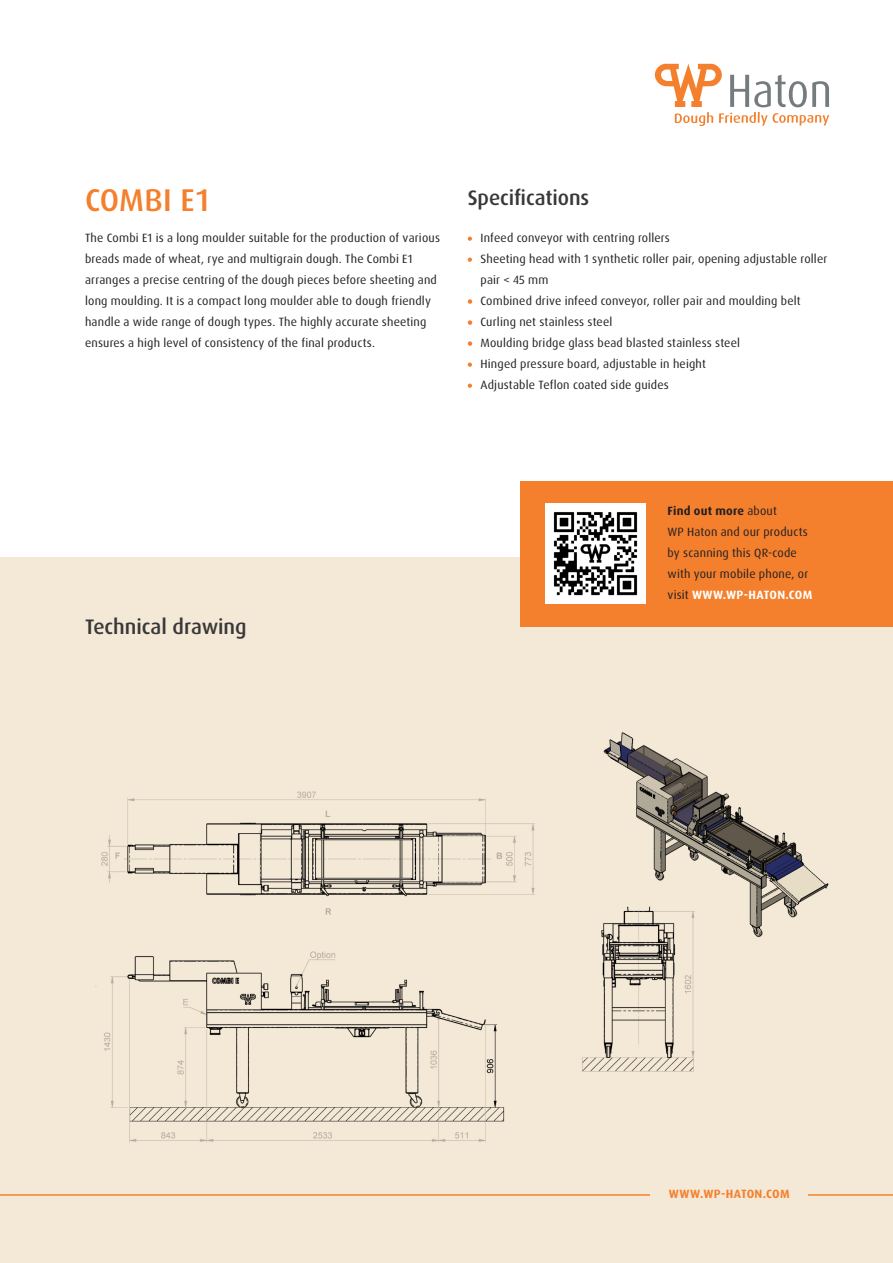
<style>
.page{position:relative;width:893px;height:1263px;background:#fff}
.page>*{position:absolute;margin:0;border:0;box-sizing:border-box;transform-origin:0 0}
.Headline_Titelseite{font:500 31.5px "Dax Pro";color:#f4802e}
.Headline_Titelseite-2{font:500 21px "Dax Pro";color:#383839}
.Fliesstext_Optionen{font:500 21px "Dax Pro";letter-spacing:-.005em;color:#383839}
.Fliesstext_Optionen-2{font:12px/21px "Dax Pro";letter-spacing:.015em;color:#231f20}
.Copy_Weiss{font:12px/21px "Dax Pro";letter-spacing:.015em;color:#231f20}
.t1{font:700 12px "Dax Pro";letter-spacing:.03em;color:#f4802e}
.s1{font-weight:700}
.s2{font-weight:700;color:#fff}
</style>
<div class="page">
<div style="left:0;top:557px;width:893px;height:706px;background:#f4e8d6"></div>
<hr style="left:0;top:1194px;width:893px;height:2px;background:#f4802e">
<div style="left:520px;top:481px;width:373px;height:146px;background:#f4802e"></div>
<img style="left:582px;top:732px;width:247px;height:340px">
<img style="left:95px;top:791px;width:440px;height:352px">
<svg style="left:655px;top:64px;width:174px;height:62px"></svg>
<svg style="left:468px;top:237px;width:4px;height:4px"></svg>
<svg style="left:468px;top:258px;width:4px;height:4px"></svg>
<svg style="left:468px;top:299px;width:4px;height:5px"></svg>
<svg style="left:468px;top:320px;width:4px;height:5px"></svg>
<svg style="left:468px;top:341px;width:4px;height:5px"></svg>
<svg style="left:468px;top:363px;width:4px;height:4px"></svg>
<svg style="left:468px;top:384px;width:4px;height:4px"></svg>
<img style="left:546px;top:504px;width:100px;height:100px">
<div style="left:651px;top:1183px;width:157px;height:21px;background:#f4e8d6"></div>
<p class="Headline_Titelseite" style="left:85px;top:180px;width:128px">COMBI E1</p>
<p class="Fliesstext_Optionen-2" style="left:85px;top:228px;width:356px">The Combi E1 is a long moulder suitable for the production of various breads made of wheat, rye and multigrain dough. The Combi E1 arranges a precise centring of the dough pieces before sheeting and long moulding. It is a compact long moulder able to dough friendly handle a wide range of dough types. The highly accurate sheeting ensures a high level of consistency of the final products.</p>
<p class="Fliesstext_Optionen" style="left:468px;top:184px;width:123px">Specifications</p>
<p class="Fliesstext_Optionen-2" style="left:480px;top:228px;width:191px">Infeed conveyor with centring rollers</p>
<p class="Fliesstext_Optionen-2" style="left:480px;top:249px;width:348px">Sheeting head with 1 synthetic roller pair, opening adjustable roller pair &lt; 45 mm</p>
<p class="Fliesstext_Optionen-2" style="left:480px;top:291px;width:322px">Combined drive infeed conveyor, roller pair and moulding belt</p>
<p class="Fliesstext_Optionen-2" style="left:480px;top:312px;width:133px">Curling net stainless steel</p>
<p class="Fliesstext_Optionen-2" style="left:480px;top:333px;width:261px">Moulding bridge glass bead blasted stainless steel</p>
<p class="Fliesstext_Optionen-2" style="left:480px;top:354px;width:227px">Hinged pressure board, adjustable in height</p>
<p class="Fliesstext_Optionen-2" style="left:480px;top:375px;width:190px">Adjustable Teflon coated side guides</p>
<p class="Headline_Titelseite-2" style="left:85px;top:613px;width:163px">Technical drawing</p>
<p class="Copy_Weiss" style="left:668px;top:501px;width:146px"><span class="s1">Find out more</span> about<br>WP Haton and our products by scanning this QR-code with your mobile phone, or visit <span class="s2">WWW.WP-HATON.COM</span></p>
<p class="t1" style="left:669px;top:1186px;width:122px">WWW.WP-HATON.COM</p>
</div>
